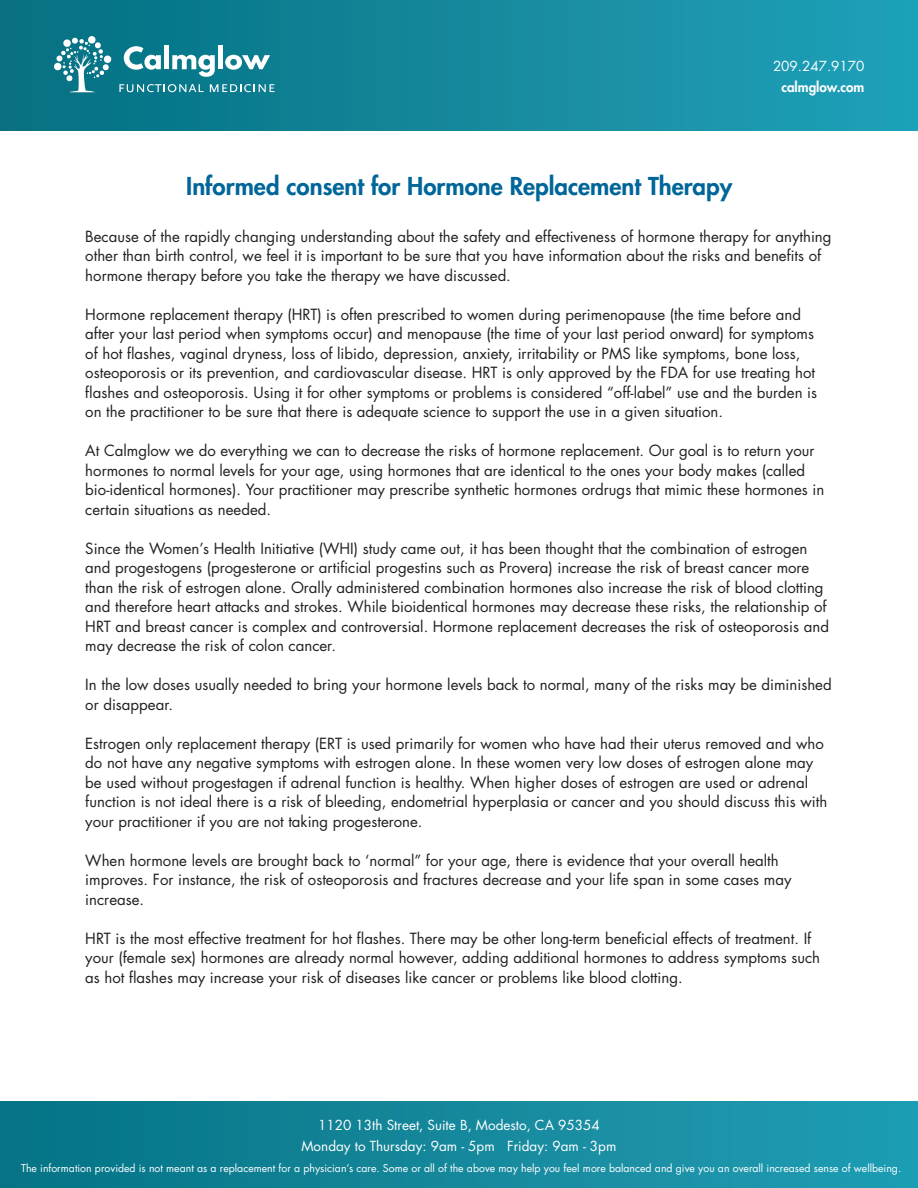
<style>
.page{position:relative;width:918px;height:1188px;background:#fff}
.page>*{position:absolute;margin:0;border:0;box-sizing:border-box;transform-origin:0 0}
.t1{font:800 24px "Futura";color:#069}
.t2{font:15px/19.5px "Futura";color:#231f20}
.t3{font:13.5px/21px "Futura";color:#fff;text-align:center}
.t4{font:800 13.5px "Futura";color:#fff}
.t5{font:10.5px "Futura";color:#fff}
</style>
<div class="page">
<div style="left:0;top:0;width:918px;height:130px;background:linear-gradient(to right,#066f80,#21a1b9)"></div>
<div style="left:0;top:1102px;width:918px;height:86px;background:linear-gradient(to right,#067385,#219db4)"></div>
<svg style="left:54px;top:36px;width:57px;height:56px"></svg>
<svg style="left:124px;top:46px;width:37px;height:24px"></svg>
<div style="left:164px;top:46px;width:5px;height:23px;background:#fff"></div>
<svg style="left:172px;top:55px;width:43px;height:22px"></svg>
<div style="left:218px;top:46px;width:5px;height:23px;background:#fff"></div>
<svg style="left:225px;top:55px;width:45px;height:15px"></svg>
<svg style="left:119px;top:84px;width:85px;height:8px"></svg>
<svg style="left:210px;top:84px;width:64px;height:8px"></svg>
<p class="t3" style="left:773px;top:55px;width:93px">209.247.9170</p>
<p class="t4" style="left:781px;top:78px;width:85px">calmglow.com</p>
<h1 class="t1" style="left:186px;top:170px;width:547px">Informed consent for Hormone Replacement Therapy</h1>
<p class="t2" style="left:85px;top:226px;width:748px">Because of the rapidly changing understanding about the safety and effectiveness of hormone therapy for anything other than birth control, we feel it is important to be sure that you have information about the risks and benefits of hormone therapy before you take the therapy we have discussed.</p>
<p class="t2" style="left:85px;top:304px;width:733px">Hormone replacement therapy (HRT) is often prescribed to women during perimenopause (the time before and after your last period when symptoms occur) and menopause (the time of your last period onward) for symptoms of hot flashes, vaginal dryness, loss of libido, depression, anxiety, irritability or PMS like symptoms, bone loss, osteoporosis or its prevention, and cardiovascular disease. HRT is only approved by the FDA for use treating hot flashes and osteoporosis. Using it for other symptoms or problems is considered “off-label” use and the burden is on the practitioner to be sure that there is adequate science to support the use in a given situation.</p>
<p class="t2" style="left:85px;top:441px;width:740px">At Calmglow we do everything we can to decrease the risks of hormone replacement. Our goal is to return your hormones to normal levels for your age, using hormones that are identical to the ones your body makes (called bio-identical hormones). Your practitioner may prescribe synthetic hormones ordrugs that mimic these hormones in certain situations as needed.</p>
<p class="t2" style="left:85px;top:538px;width:745px">Since the Women’s Health Initiative (WHI) study came out, it has been thought that the combination of estrogen and progestogens (progesterone or artificial progestins such as Provera) increase the risk of breast cancer more than the risk of estrogen alone. Orally administered combination hormones also increase the risk of blood clotting and therefore heart attacks and strokes. While bioidentical hormones may decrease these risks, the relationship of HRT and breast cancer is complex and controversial. Hormone replacement decreases the risk of osteoporosis and may decrease the risk of colon cancer.</p>
<p class="t2" style="left:85px;top:675px;width:748px">In the low doses usually needed to bring your hormone levels back to normal, many of the risks may be diminished or disappear.</p>
<p class="t2" style="left:85px;top:733px;width:743px">Estrogen only replacement therapy (ERT is used primarily for women who have had their uterus removed and who do not have any negative symptoms with estrogen alone. In these women very low doses of estrogen alone may be used without progestagen if adrenal function is healthy. When higher doses of estrogen are used or adrenal function is not ideal there is a risk of bleeding, endometrial hyperplasia or cancer and you should discuss this with your practitioner if you are not taking progesterone.</p>
<p class="t2" style="left:85px;top:850px;width:708px">When hormone levels are brought back to ‘normal” for your age, there is evidence that your overall health improves. For instance, the risk of osteoporosis and fractures decrease and your life span in some cases may increase.</p>
<p class="t2" style="left:85px;top:928px;width:736px">HRT is the most effective treatment for hot flashes. There may be other long-term beneficial effects of treatment. If your (female sex) hormones are already normal however, adding additional hormones to address symptoms such as hot flashes may increase your risk of diseases like cancer or problems like blood clotting.</p>
<p class="t3" style="left:302px;top:1114px;width:316px">1120 13th Street, Suite B, Modesto, CA 95354<br>Monday to Thursday: 9am - 5pm Friday: 9am - 3pm</p>
<p class="t5" style="left:21px;top:1161px;width:882px">The information provided is not meant as a replacement for a physician’s care. Some or all of the above may help you feel more balanced and give you an overall increased sense of wellbeing.</p>
</div>
